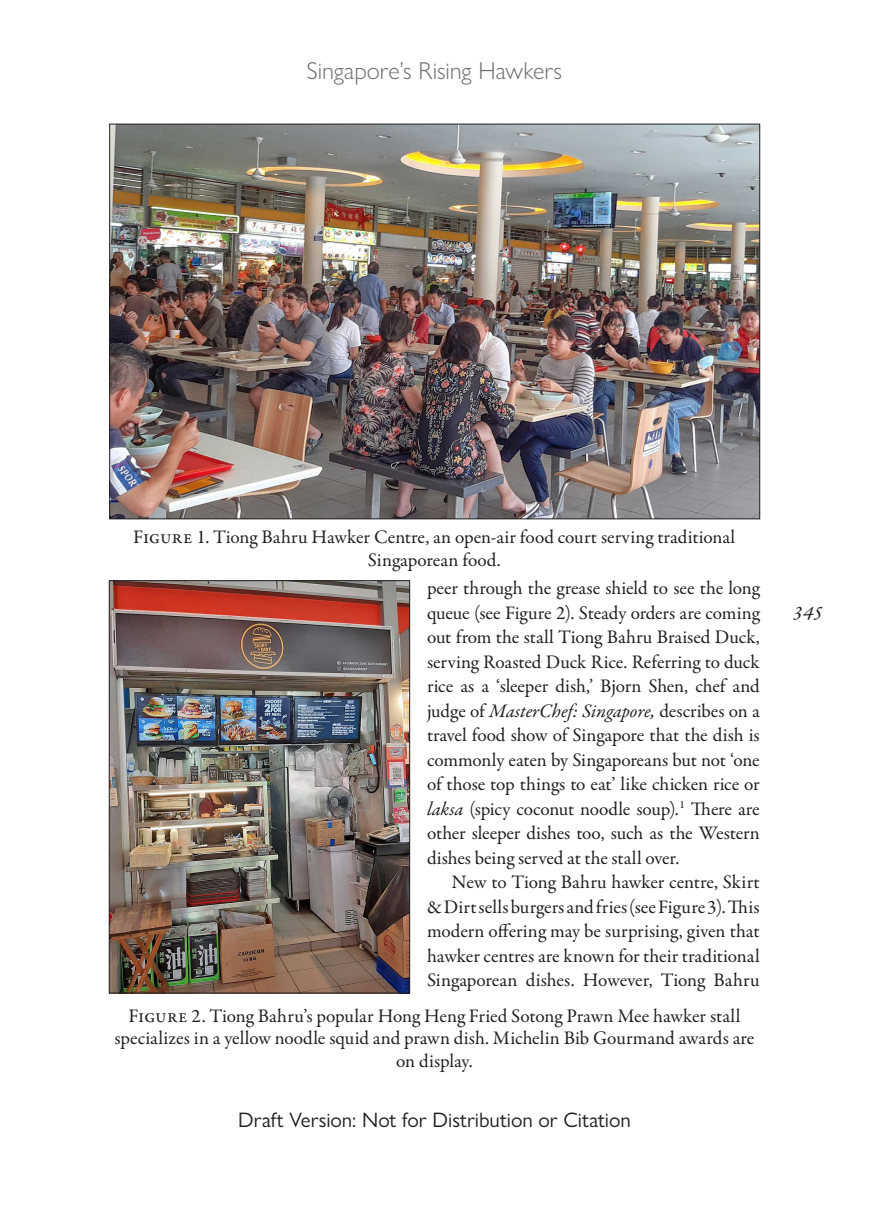
<style>
.page{position:relative;width:869px;height:1216px;background:#fff}
.page>*{position:absolute;margin:0;border:0;box-sizing:border-box;transform-origin:0 0}
.t1{font:300 24.5px "Gill Sans Nova";color:#6c6d70}
.t2{font:italic 22.75px "Garamond Premr Pro";color:#231f20}
.t3{font:21px "Gill Sans Nova";color:#231f20}
.First_Paragraph{font:19.25px/24.5px "Garamond Premr Pro";letter-spacing:-.005em;color:#231f20;text-align:center}
.Other_Paragraphs{font:19.25px/24.5px "Garamond Premr Pro";letter-spacing:-.005em;color:#231f20;text-align:justify}
.s1{font-style:italic}
</style>
<div class="page">
<img style="left:111px;top:126px;width:646px;height:391px">
<img style="left:111px;top:582px;width:297px;height:409px">
<div style="left:109px;top:580px;width:301px;height:413px;border:1px solid #231f20"></div>
<p class="t1" style="left:307px;top:56px;width:256px">Singapore’s Rising Hawkers</p>
<p class="First_Paragraph" style="left:133px;top:526px;width:603px;line-height:22.8px">Figure 1. Tiong Bahru Hawker Centre, an open-air food court serving traditional<br>Singaporean food.</p>
<p class="First_Paragraph" style="left:427px;top:576px;width:334px;text-align:justify">peer through the grease shield to see the long queue (see Figure 2). Steady orders are coming out from the stall Tiong Bahru Braised Duck, serving Roasted Duck Rice. Referring to duck rice as a ‘sleeper dish,’ Bjorn Shen, chef and judge of <span class="s1">MasterChef: Singapore,</span> describes on a travel food show of Singapore that the dish is commonly eaten by Singaporeans but not ‘one of those top things to eat’ like chicken rice or <span class="s1">laksa</span> (spicy coconut noodle soup)<span class="s1">.</span><sup>1</sup> There are other sleeper dishes too, such as the Western dishes being served at the stall over.</p>
<p class="Other_Paragraphs" style="left:427px;top:870px;width:334px;text-indent:25px">New to Tiong Bahru hawker centre, Skirt &amp; Dirt sells burgers and fries (see Figure 3). This modern offering may be surprising, given that hawker centres are known for their traditional Singaporean dishes. However, Tiong Bahru</p>
<p class="First_Paragraph" style="left:114px;top:1004px;width:641px;line-height:22.8px">Figure 2. Tiong Bahru’s popular Hong Heng Fried Sotong Prawn Mee hawker stall specializes in a yellow noodle squid and prawn dish. Michelin Bib Gourmand awards are on display.</p>
<p class="t3" style="left:238px;top:1107px;width:394px">Draft Version: Not for Distribution or Citation</p>
<p class="t2" style="left:794px;top:594px;width:30px">345</p>
</div>
